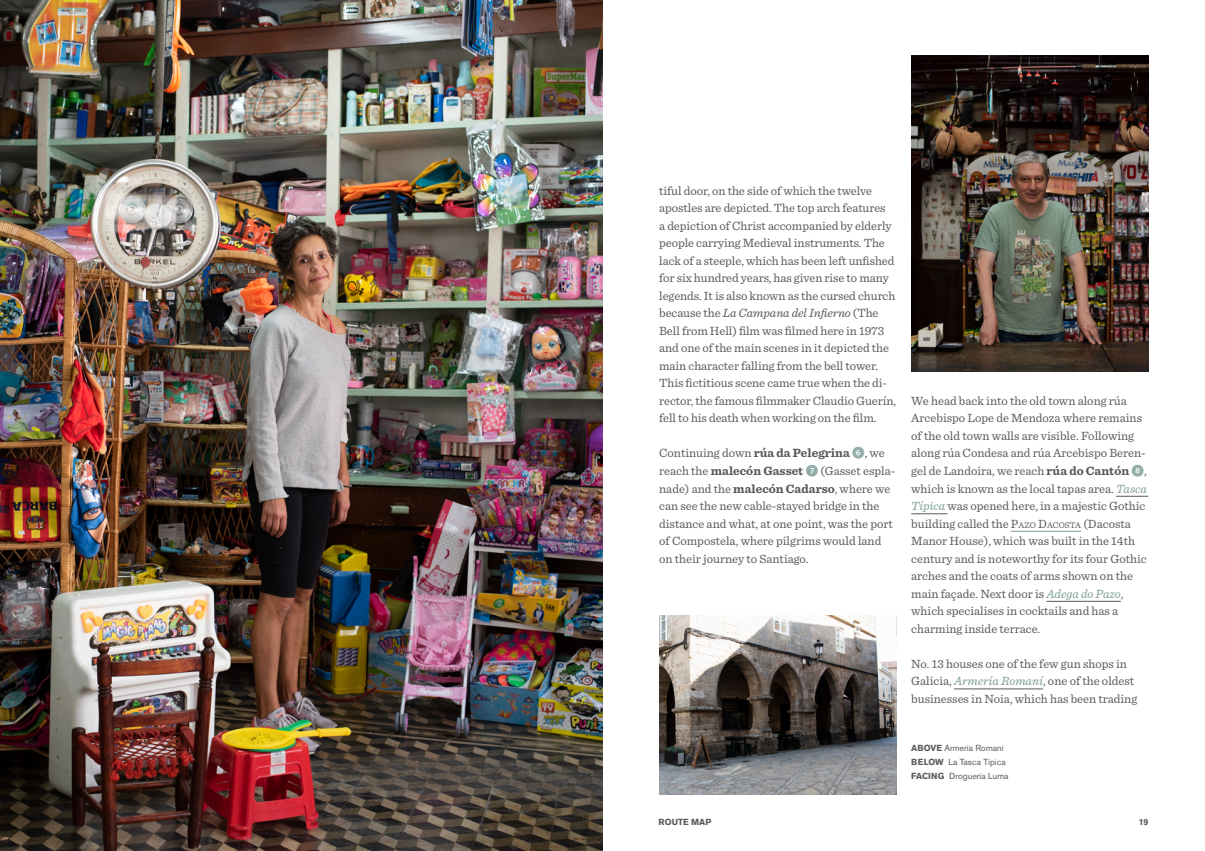
<style>
.page{position:relative;width:1205px;height:851px;background:#fff}
.page>*{position:absolute;margin:0;border:0;box-sizing:border-box;transform-origin:0 0}
.p-5{font:12.5px/17.5px "Sentinel";letter-spacing:-.005em;color:#58595b}
.t1{font:8.75px/13.8px "Akzidenz Grotesk BE";color:#58595b}
.t2{font:700 8.75px "Akzidenz Grotesk BE";color:#58595b}
.s1{font-style:italic}
.s2{font-weight:700}
.s3{font-family:"Whitney Index Black Round Bd";color:#93ada8}
.s4{font-style:italic;color:#7c9e97}
.s5{font-style:inherit}
.s6{font-size:8.75px}
</style>
<div class="page">
<img style="left:659px;top:615px;width:237px;height:179px">
<img style="left:911px;top:56px;width:237px;height:315px">
<img style="left:0;top:0;width:602px;height:850px">
<hr style="left:1116px;top:496px;width:32px;height:1px;background:#58595b">
<hr style="left:911px;top:513px;width:36px;height:1px;background:#58595b">
<hr style="left:1011px;top:531px;width:70px;height:1px;background:#7c9e97">
<hr style="left:1046px;top:601px;width:75px;height:1px;background:#58595b">
<hr style="left:954px;top:688px;width:89px;height:1px;background:#58595b">
<p class="p-5" style="left:659px;top:181px;width:238px">tiful door, on the side of which the twelve apostles are depicted. The top arch features<br>a depiction of Christ accompanied by elderly people carrying Medieval instruments. The lack of a steeple, which has been left unfished for six hundred years, has given rise to many legends. It is also known as the cursed church because the <span class="s1">La Campana del Infierno</span> (The Bell from Hell) film was filmed here in 1973 and one of the main scenes in it depicted the main character falling from the bell tower.<br>This fictitious scene came true when the di&shy;rector, the famous filmmaker Claudio Guerín, fell to his death when working on the film.</p>
<p class="p-5" style="left:659px;top:443px;width:238px">Continuing down <span class="s2">rúa da Pelegrina</span> <span class="s3">6</span>, we reach the <span class="s2">malecón Gasset</span> <span class="s3">7</span> (Gasset espla&shy;nade) and the <span class="s2">malecón Cadarso</span>, where we can see the new cable-stayed bridge in the distance and what, at one point, was the port of Compostela, where pilgrims would land on their journey to Santiago.</p>
<p class="p-5" style="left:911px;top:391px;width:237px">We head back into the old town along rúa Arcebispo Lope de Mendoza where remains of the old town walls are visible. Following along rúa Condesa and rúa Arcebispo Beren&shy;gel de Landoira, we reach <span class="s2">rúa do Cantón</span> <span class="s3">8</span>, which is known as the local tapas area. <span class="s4">Tasca Típica</span> was opened here, in a majestic Gothic building called the <span class="s5">P</span><span class="s6">AZO</span> <span class="s5">D</span><span class="s6">ACOSTA</span> (Dacosta Manor House), which was built in the 14th century and is noteworthy for its four Gothic arches and the coats of arms shown on the main façade. Next door is <span class="s4">Adega do Pazo</span>, which specialises in cocktails and has a charming inside terrace.</p>
<p class="p-5" style="left:911px;top:653px;width:227px">No. 13 houses one of the few gun shops in<br>Galicia, <span class="s4">Armería Romaní</span>, one of the oldest businesses in Noia, which has been trading</p>
<p class="t1" style="left:911px;top:741px;width:99px"><span class="s2">ABOVE</span> Armería Romaní<br><span class="s2">BELOW</span> La Tasca Típica<br><span class="s2">FACING</span> Droguería Luma</p>
<p class="t2" style="left:658px;top:817px;width:54px">ROUTE MAP</p>
<p class="t2" style="left:1138px;top:817px;width:11px">19</p>
</div>
